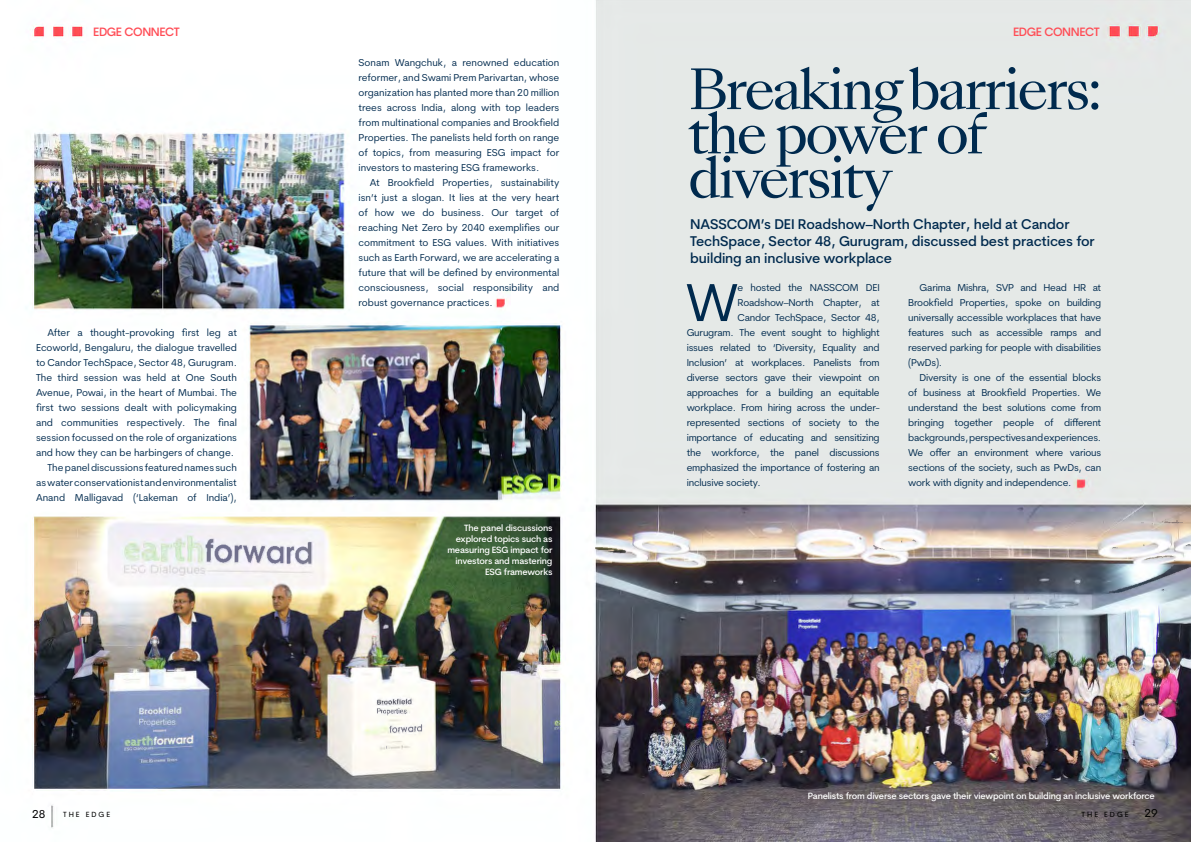
<style>
.page{position:relative;width:1191px;height:842px;background:#fff}
.page>*{position:absolute;margin:0;border:0;box-sizing:border-box;transform-origin:0 0}
.t1{font:53.6px/44.3px "Sang Bleu Kingdom";letter-spacing:-.05em;color:#002a4e}
.t2{font:53.4px "Cerebri Sans";color:#002a4e}
.t3{font:500 14px/17px "Cerebri Sans";letter-spacing:-.01em;color:#002a4e}
.t4{font:500 12px "Cerebri Sans";letter-spacing:-.03em;color:#ff4c55}
.t5{font:11.4px "Cerebri Sans";color:#000}
.t6{font:10px/15px "Cerebri Sans";letter-spacing:-.02em;color:#002a4e;text-align:justify}
.t7{font:10px/15px "Cerebri Sans";color:#002a4e;text-align:right}
.t8{font:500 9px/11px "Cerebri Sans";letter-spacing:-.02em;color:#fff;text-align:right}
.t9{font:7.4px "Cerebri Sans";letter-spacing:.27em;color:#000}
</style>
<div class="page">
<img style="left:32px;top:0;width:1159px;height:842px">
<p class="t4" style="left:93px;top:25px;width:88px">EDGE CONNECT</p>
<p class="t7" style="left:36px;top:325px;width:202px">After a thought-provoking first leg at Ecoworld, Bengaluru, the dialogue travelled to Candor TechSpace, Sector 48, Gurugram.<br>The third session was held at One South Avenue, Powai, in the heart of Mumbai. The first two sessions dealt with policymaking and communities respectively. The final session focussed on the role of organizations and how they can be harbingers of change.<br>The panel discussions featured names such as water conservationist and environmentalist Anand Malligavad (‘Lakeman of India’),</p>
<p class="t6" style="left:358px;top:55px;width:202px">Sonam Wangchuk, a renowned education reformer, and Swami Prem Parivartan, whose organization has planted more than 20 million trees across India, along with top leaders from multinational companies and Brookfield Properties. The panelists held forth on range of topics, from measuring ESG impact for investors to mastering ESG frameworks.</p>
<p class="t6" style="left:358px;top:175px;width:202px;text-indent:11px">At Brookfield Properties, sustainability isn’t just a slogan. It lies at the very heart of how we do business. Our target of reaching Net Zero by 2040 exemplifies our commitment to ESG values. With initiatives such as Earth Forward, we are accelerating a future that will be defined by environmental consciousness, social responsibility and robust governance practices.</p>
<p class="t8" style="left:447px;top:522px;width:107px">The panel discussions explored topics such as measuring ESG impact for investors and mastering<br>ESG frameworks</p>
<p class="t4" style="left:1013px;top:25px;width:88px">EDGE CONNECT</p>
<h1 class="t1" style="left:688px;top:69px;width:415px">Breaking barriers: the power of diversity</h1>
<h3 class="t3" style="left:690px;top:216px;width:406px">NASSCOM’s DEI Roadshow–North Chapter, held at Candor<br>TechSpace, Sector 48, Gurugram, discussed best practices for building an inclusive workplace</h3>
<h2 class="t2" style="left:685px;top:270px;width:55px">W</h2>
<p class="t6" style="left:737px;top:280px;width:144px">e hosted the NASSCOM DEI</p>
<p class="t6" style="left:908px;top:280px;width:194px;text-indent:11px">Garima Mishra, SVP and Head HR at Brookfield Properties, spoke on building universally accessible workplaces that have features such as accessible ramps and reserved parking for people with disabilities (PwDs).</p>
<p class="t6" style="left:908px;top:370px;width:194px;text-indent:11px">Diversity is one of the essential blocks of business at Brookfield Properties. We understand the best solutions come from bringing together people of different backgrounds, perspectives and experiences.<br>We offer an environment where various sections of the society, such as PwDs, can work with dignity and independence.</p>
<p class="t6" style="left:737px;top:295px;width:144px">Roadshow–North Chapter, at</p>
<p class="t6" style="left:737px;top:310px;width:144px">Candor TechSpace, Sector 48,</p>
<p class="t6" style="left:686px;top:325px;width:194px">Gurugram. The event sought to highlight</p>
<p class="t6" style="left:686px;top:340px;width:194px">issues related to ‘Diversity, Equality and</p>
<p class="t6" style="left:686px;top:355px;width:194px">Inclusion’ at workplaces. Panelists from</p>
<p class="t6" style="left:686px;top:370px;width:194px">diverse sectors gave their viewpoint on</p>
<p class="t6" style="left:686px;top:385px;width:194px">approaches for a building an equitable</p>
<p class="t6" style="left:686px;top:400px;width:194px">workplace. From hiring across the under-</p>
<p class="t6" style="left:686px;top:415px;width:194px">represented sections of society to the</p>
<p class="t6" style="left:686px;top:430px;width:194px">importance of educating and sensitizing</p>
<p class="t6" style="left:686px;top:445px;width:194px">the workforce, the panel discussions</p>
<p class="t6" style="left:686px;top:460px;width:194px">emphasized the importance of fostering an</p>
<p class="t6" style="left:686px;top:475px;width:76px">inclusive society.</p>
<p class="t8" style="left:807px;top:790px;width:348px">Panelists from diverse sectors gave their viewpoint on building an inclusive workforce</p>
<p class="t5" style="left:32px;top:807px;width:15px">28</p>
<p class="t9" style="left:63px;top:810px;width:48px">THE EDGE</p>
<p class="t9" style="left:1081px;top:810px;width:48px">THE EDGE</p>
<p class="t5" style="left:1144px;top:806px;width:15px">29</p>
</div>
